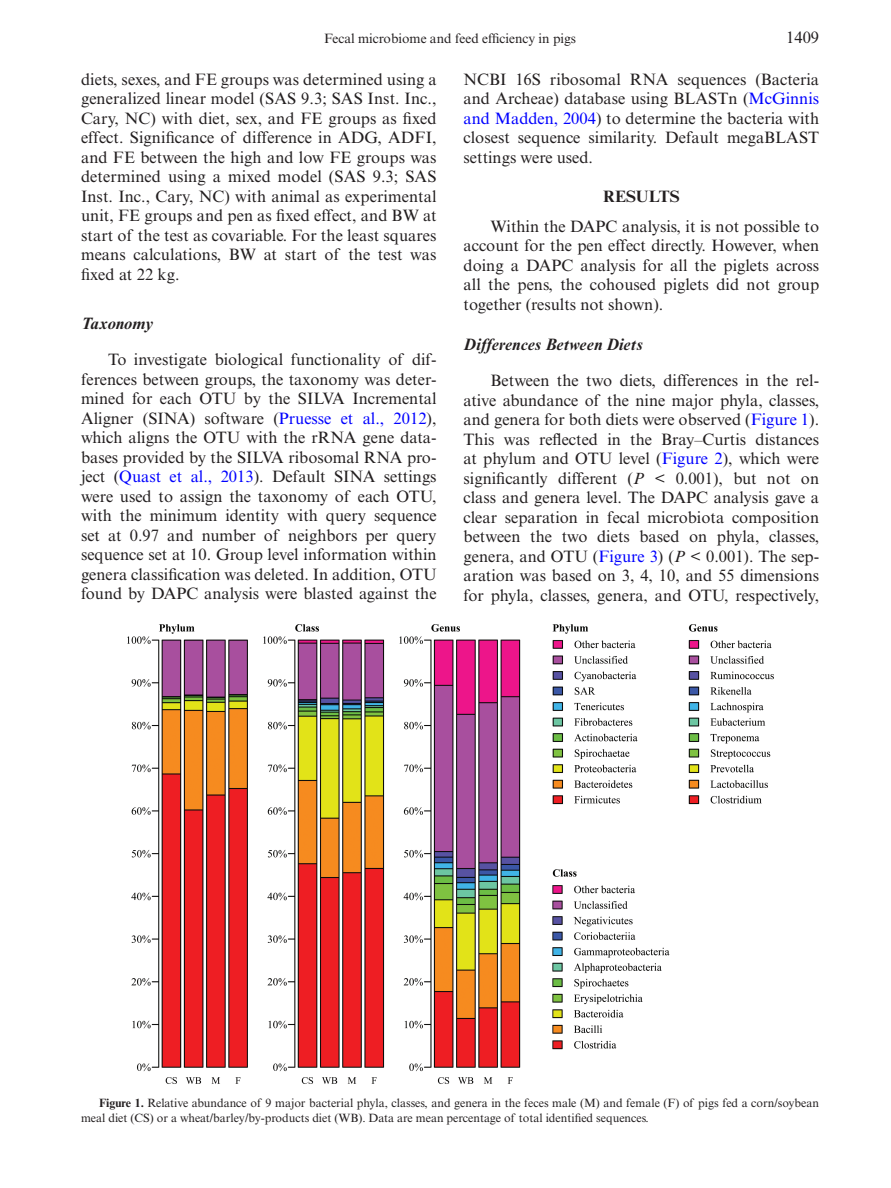
<style>
.page{position:relative;width:891px;height:1188px;background:#fff}
.page>*{position:absolute;margin:0;border:0;box-sizing:border-box;transform-origin:0 0}
.t1{font:16.5px/19.5px "Times New Roman MT Std";color:#231f20;text-align:justify}
.t2{font:italic 700 16.5px "Times New Roman MT Std";color:#231f20}
.t3{font:700 16.5px "Times New Roman MT Std";color:#231f20}
.t4{font:13.5px "Times New Roman MT Std";color:#231f20}
.t5{font:12px/15px "Times New Roman MT Std";color:#231f20}
.s1{color:#00f}
.s2{font-style:italic}
.s3{font-weight:700}
</style>
<div class="page">
<img style="left:127px;top:624px;width:647px;height:460px">
<p class="t4" style="left:324px;top:30px;width:254px">Fecal microbiome and feed efficiency in pigs</p>
<p class="t1" style="left:786px;top:28px;width:34px">1409</p>
<p class="t1" style="left:81px;top:69px;width:357px">diets, sexes, and FE groups was determined using a generalized linear model (SAS 9.3; SAS Inst. Inc., Cary, NC) with diet, sex, and FE groups as fixed effect. Significance of difference in ADG, ADFI, and FE between the high and low FE groups was determined using a mixed model (SAS 9.3; SAS Inst. Inc., Cary, NC) with animal as experimental unit, FE groups and pen as fixed effect, and BW at start of the test as covariable. For the least squares means calculations, BW at start of the test was fixed at 22 kg.</p>
<p class="t2" style="left:81px;top:314px;width:74px">Taxonomy</p>
<p class="t1" style="left:81px;top:350px;width:357px;text-indent:27px">To investigate biological functionality of dif&shy;ferences between groups, the taxonomy was deter&shy;mined for each OTU by the SILVA Incremental Aligner (SINA) software (<span class="s1">Pruesse et al., 2012</span>), which aligns the OTU with the rRNA gene data&shy;bases provided by the SILVA ribosomal RNA pro&shy;ject (<span class="s1">Quast et al., 2013</span>). Default SINA settings were used to assign the taxonomy of each OTU, with the minimum identity with query sequence set at 0.97 and number of neighbors per query sequence set at 10. Group level information within genera classification was deleted. In addition, OTU found by DAPC analysis were blasted against the</p>
<p class="t1" style="left:464px;top:69px;width:357px">NCBI 16S ribosomal RNA sequences (Bacteria and Archeae) database using BLASTn (<span class="s1">McGinnis and Madden, 2004</span>) to determine the bacteria with closest sequence similarity. Default megaBLAST settings were used.</p>
<p class="t3" style="left:603px;top:186px;width:78px">RESULTS</p>
<p class="t1" style="left:464px;top:216px;width:357px;text-indent:27px">Within the DAPC analysis, it is not possible to account for the pen effect directly. However, when doing a DAPC analysis for all the piglets across all the pens, the cohoused piglets did not group together (results not shown).</p>
<p class="t2" style="left:464px;top:335px;width:181px">Differences Between Diets</p>
<p class="t1" style="left:464px;top:371px;width:357px;text-indent:27px">Between the two diets, differences in the rel&shy;ative abundance of the nine major phyla, classes, and genera for both diets were observed (<span class="s1">Figure 1</span>).<br>This was reflected in the Bray–Curtis distances at phylum and OTU level (<span class="s1">Figure 2</span>), which were significantly different (<span class="s2">P</span> &lt; 0.001), but not on class and genera level. The DAPC analysis gave a clear separation in fecal microbiota composition between the two diets based on phyla, classes, genera, and OTU (<span class="s1">Figure 3</span>) (<span class="s2">P</span> &lt; 0.001). The sep&shy;aration was based on 3, 4, 10, and 55 dimensions for phyla, classes, genera, and OTU, respectively,</p>
<p class="t5" style="left:81px;top:1096px;width:739px;text-indent:18px"><span class="s3">Figure 1.</span> Relative abundance of 9 major bacterial phyla, classes, and genera in the feces male (M) and female (F) of pigs fed a corn/soybean meal diet (CS) or a wheat/barley/by-products diet (WB). Data are mean percentage of total identified sequences.</p>
</div>
